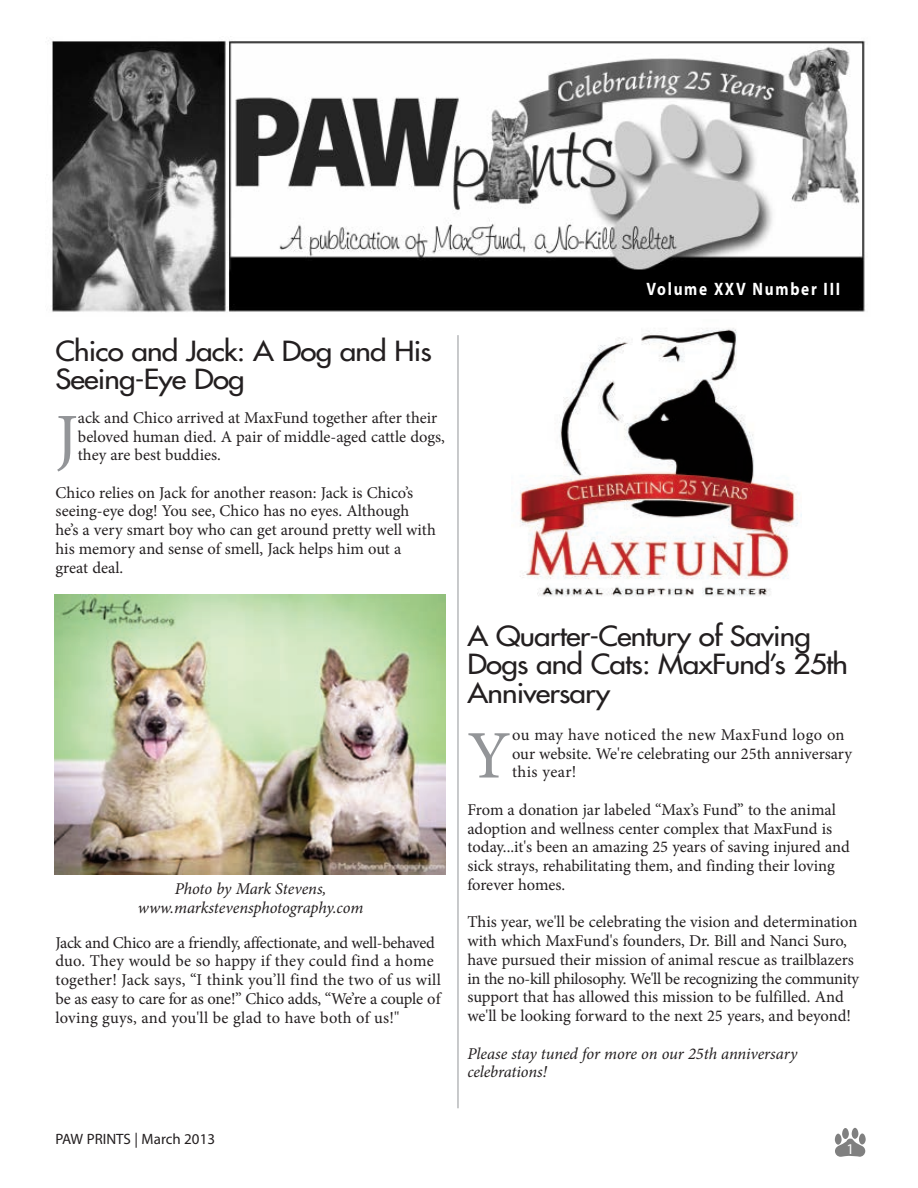
<style>
.page{position:relative;width:918px;height:1188px;background:#fff}
.page>*{position:absolute;margin:0;border:0;box-sizing:border-box;transform-origin:0 0}
.t1{font:68.1px "Minion Pro";color:#939598}
.t2{font:500 27px/28.5px "Futura Std";letter-spacing:-.03em;color:#231f20;scale:1.1 1}
.t3{font:700 18px "Myriad Pro";letter-spacing:.11em;color:#fff;scale:.85 1}
.t4{font:16.5px/18.8px "Minion Pro";color:#231f20}
.t5{font:italic 16.5px/18.8px "Minion Pro";letter-spacing:-.01em;color:#231f20}
.t6{font:15px "Myriad Pro";color:#231f20}
.t7{font:15px "Myriad Pro";color:#fff}
</style>
<div class="page">
<img style="left:51px;top:40px;width:814px;height:272px">
<svg style="left:835px;top:1138px;width:30px;height:19px"></svg>
<div style="left:835px;top:1134px;width:7px;height:11px;background:#808080;border-radius:50%"></div>
<div style="left:842px;top:1128px;width:7px;height:11px;background:#808080;border-radius:50%"></div>
<div style="left:852px;top:1128px;width:6px;height:11px;background:#808080;border-radius:50%"></div>
<div style="left:859px;top:1133px;width:7px;height:11px;background:#808080;border-radius:50%"></div>
<img style="left:55px;top:594px;width:390px;height:280px">
<img style="left:520px;top:328px;width:280px;height:269px">
<hr style="left:458px;top:335px;width:1px;height:773px;background:#939598">
<h2 class="t2" style="left:55px;top:336px;width:344px">Chico and Jack: A Dog and His<br>Seeing-Eye Dog</h2>
<h1 class="t1" style="left:56px;top:393px;width:24px">J</h1>
<p class="t4" style="left:78px;top:408px;width:369px">ack and Chico arrived at MaxFund together after their beloved human died. A pair of middle-aged cattle dogs, they are best buddies.</p>
<p class="t4" style="left:56px;top:483px;width:382px">Chico relies on Jack for another reason: Jack is Chico’s seeing-eye dog! You see, Chico has no eyes. Although he’s a very smart boy who can get around pretty well with his memory and sense of smell, Jack helps him out a great deal.</p>
<p class="t5" style="left:138px;top:879px;width:227px;text-align:center">Photo by Mark Stevens, www.markstevensphotography.com</p>
<p class="t4" style="left:56px;top:933px;width:387px">Jack and Chico are a friendly, affectionate, and well-behaved duo. They would be so happy if they could find a home together! Jack says, “I think you’ll find the two of us will be as easy to care for as one!” Chico adds, “We’re a couple of loving guys, and you'll be glad to have both of us!"</p>
<p class="t6" style="left:55px;top:1129px;width:161px">PAW PRINTS | March 2013</p>
<p class="t3" style="left:646px;top:277px;width:229px">Volume XXV Number III</p>
<h2 class="t2" style="left:467px;top:621px;width:347px">A Quarter-Century of Saving<br>Dogs and Cats: MaxFund’s 25th<br>Anniversary</h2>
<h1 class="t1" style="left:467px;top:710px;width:45px">Y</h1>
<p class="t4" style="left:512px;top:725px;width:342px">ou may have noticed the new MaxFund logo on our website. We're celebrating our 25th anniversary this year!</p>
<p class="t4" style="left:467px;top:800px;width:384px">From a donation jar labeled “Max’s Fund” to the animal adoption and wellness center complex that MaxFund is today...it's been an amazing 25 years of saving injured and sick strays, rehabilitating them, and finding their loving forever homes.</p>
<p class="t4" style="left:467px;top:913px;width:393px">This year, we'll be celebrating the vision and determination with which MaxFund's founders, Dr. Bill and Nanci Suro, have pursued their mission of animal rescue as trailblazers in the no-kill philosophy. We'll be recognizing the community support that has allowed this mission to be fulfilled. And we'll be looking forward to the next 25 years, and beyond!</p>
<p class="t5" style="left:467px;top:1044px;width:331px">Please stay tuned for more on our 25th anniversary celebrations!</p>
<p class="t7" style="left:847px;top:1139px;width:9px">1</p>
</div>
